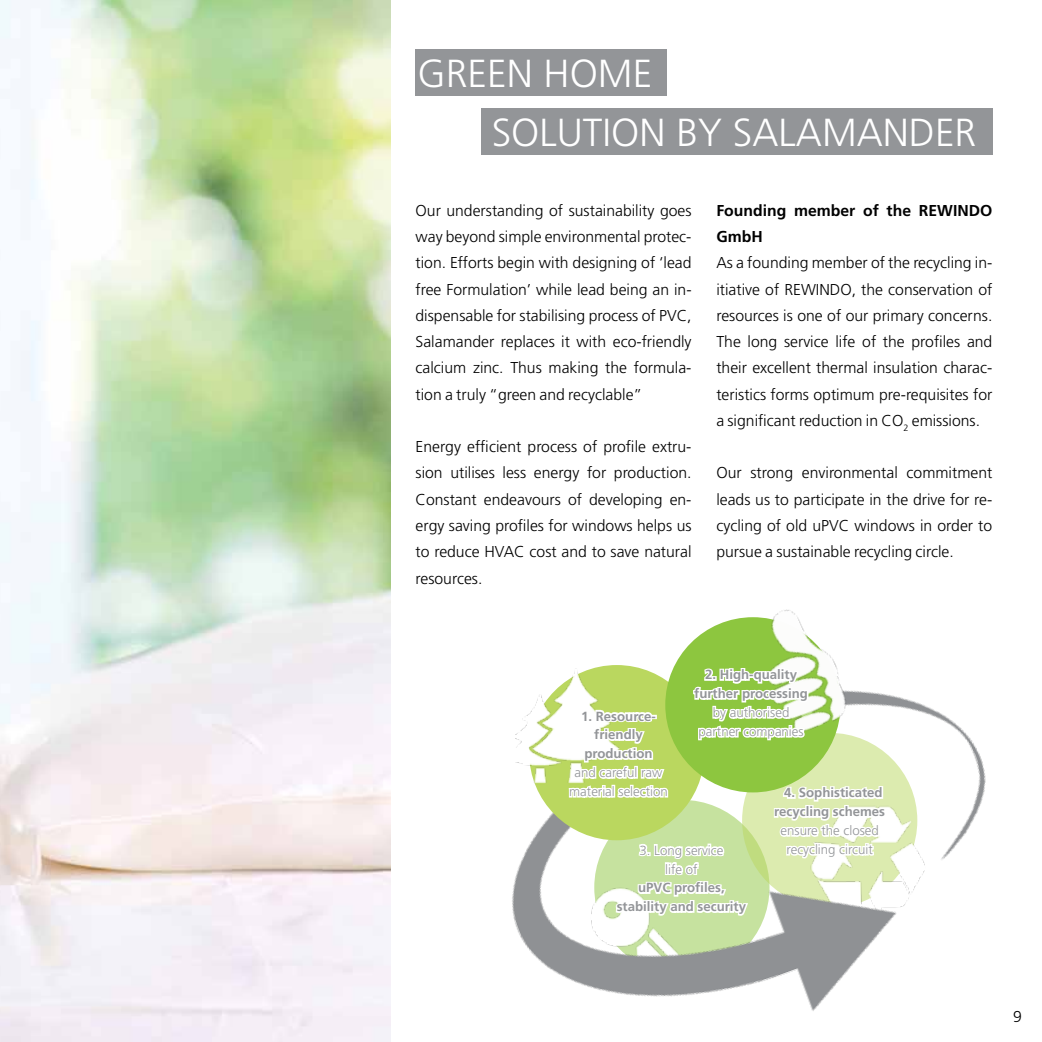
<style>
.page{position:relative;width:1042px;height:1042px;background:#fff}
.page>*{position:absolute;margin:0;border:0;box-sizing:border-box;transform-origin:0 0}
.t1{font:300 39.02px/58.6px "Frutiger LT";color:#fff}
.t2{font:300 15.75px/26.2px "Frutiger LT";color:#000;text-align:justify}
.t3{font:700 15.75px/26.2px "Frutiger LT";color:#000}
.t4{font:700 13.3px/18.9px "Frutiger LT";color:#939598;text-align:center}
.t5{font:300 13.3px/18.9px "Frutiger LT";color:#939598;text-align:center}
</style>
<div class="page">
<img style="left:0;top:0;width:391px;height:1042px">
<div style="left:415px;top:50px;width:252px;height:46px;background:#939598"></div>
<div style="left:481px;top:108px;width:511px;height:46px;background:#939598"></div>
<img style="left:364px;top:597px;width:622px;height:445px">
<div style="left:529px;top:665px;width:175px;height:175px;background:#bad75f;border-radius:50%"></div>
<img style="left:516px;top:652px;width:122px;height:154px">
<svg style="left:567px;top:707px;width:102px;height:99px"></svg>
<div style="left:665px;top:617px;width:175px;height:175px;background:#8dc63f;border-radius:50%"></div>
<img style="left:710px;top:597px;width:194px;height:159px">
<svg style="left:693px;top:666px;width:117px;height:90px"></svg>
<h1 class="t1" style="left:492px;top:45px;width:486px;text-indent:-74px">GREEN HOME<br>SOLUTION BY SALAMANDER</h1>
<p class="t2" style="left:415px;top:197px;width:277px">Our understanding of sustainability goes way beyond simple environmental protec&shy;tion. Efforts begin with designing of ‘lead free Formulation’ while lead being an in&shy;dispensable for stabilising process of PVC, Salamander replaces it with eco-friendly calcium zinc. Thus making the formula&shy;tion a truly “green and recyclable”</p>
<p class="t2" style="left:415px;top:434px;width:277px">Energy efficient process of profile extru&shy;sion utilises less energy for production.<br>Constant endeavours of developing en&shy;ergy saving profiles for windows helps us to reduce HVAC cost and to save natural resources.</p>
<p class="t3" style="left:716px;top:197px;width:277px">Founding member of the REWINDO<br>GmbH</p>
<p class="t2" style="left:716px;top:250px;width:277px">As a founding member of the recycling in&shy;itiative of REWINDO, the conservation of resources is one of our primary concerns.<br>The long service life of the profiles and their excellent thermal insulation charac&shy;teristics forms optimum pre-requisites for a significant reduction in CO<sub>2</sub> emissions.</p>
<p class="t2" style="left:716px;top:460px;width:277px">Our strong environmental commitment leads us to participate in the drive for re&shy;cycling of old uPVC windows in order to pursue a sustainable recycling circle.</p>
<p class="t4" style="left:694px;top:665px;width:115px">2. High-quality further processing</p>
<p class="t5" style="left:698px;top:703px;width:107px">by authorised partner companies</p>
<p class="t4" style="left:581px;top:706px;width:76px">1. Resource&shy;friendly production</p>
<p class="t5" style="left:569px;top:763px;width:100px">and careful raw material selection</p>
<p class="t4" style="left:774px;top:783px;width:112px">4. Sophisticated recycling schemes</p>
<p class="t5" style="left:780px;top:821px;width:100px">ensure the closed recycling circuit</p>
<p class="t5" style="left:639px;top:841px;width:85px">3. Long service life of</p>
<p class="t4" style="left:617px;top:878px;width:131px">uPVC profiles, stability and security</p>
<p class="t2" style="left:1013px;top:1003px;width:10px">9</p>
</div>
